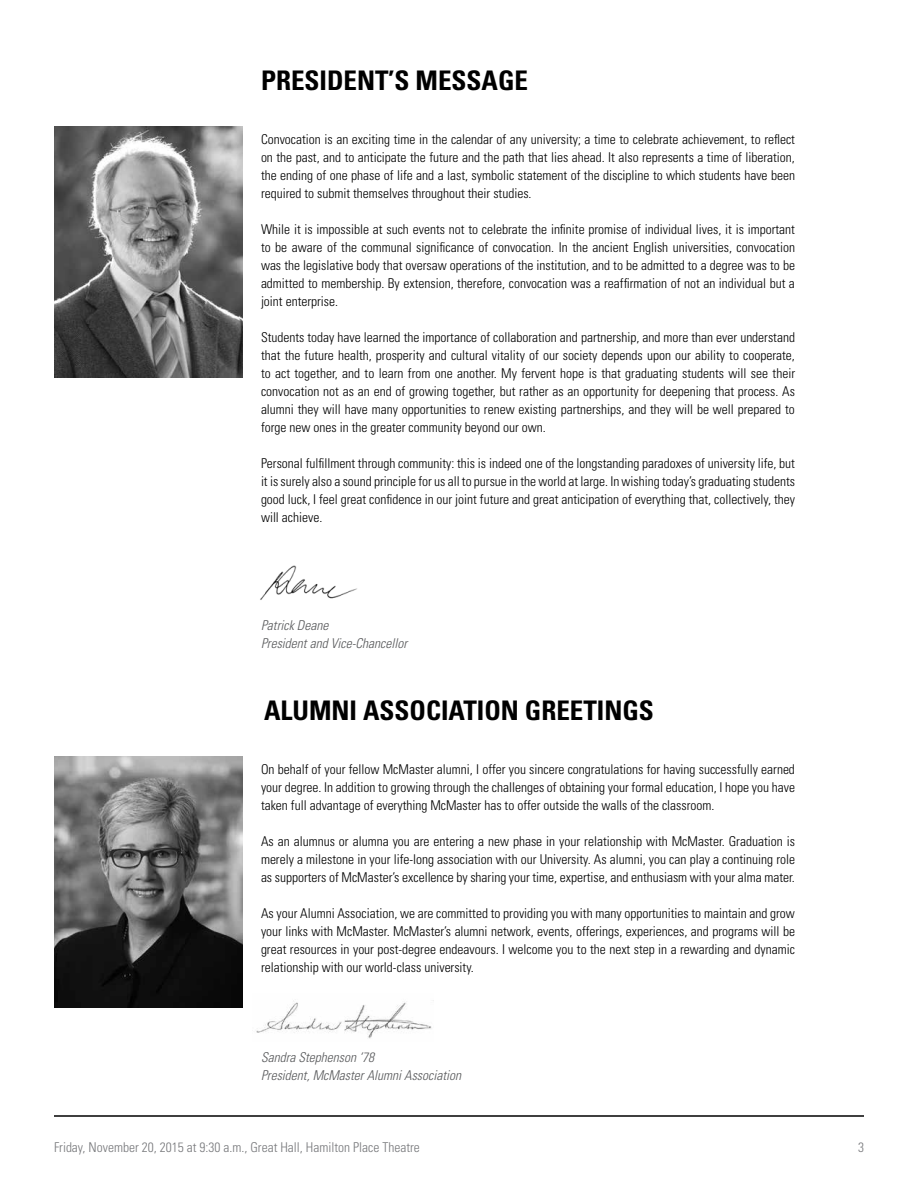
<style>
.page{position:relative;width:918px;height:1188px;background:#fff}
.page>*{position:absolute;margin:0;border:0;box-sizing:border-box;transform-origin:0 0}
.t1{font:700 condensed 27px "Univers LT Std";color:#000}
.t2{font:300 condensed 13.5px/18px "Univers LT Std";color:#000;text-align:justify}
.t3{font:italic 300 condensed 13.5px/18px "Univers LT Std";color:#58595b}
.t4{font:300 condensed 13.5px "Univers LT Std";color:#77787b}
</style>
<div class="page">
<hr style="left:54px;top:1115px;width:810px;height:2px;background:#000">
<img style="left:54px;top:126px;width:189px;height:252px">
<img style="left:260px;top:565px;width:97px;height:35px">
<img style="left:54px;top:756px;width:189px;height:252px">
<img style="left:256px;top:1000px;width:178px;height:39px">
<h1 class="t1" style="left:261px;top:64px;width:269px">PRESIDENT’S MESSAGE</h1>
<p class="t2" style="left:261px;top:130px;width:536px">Convocation is an exciting time in the calendar of any university; a time to celebrate achievement, to reflect on the past, and to anticipate the future and the path that lies ahead. It also represents a time of liberation, the ending of one phase of life and a last, symbolic statement of the discipline to which students have been required to submit themselves throughout their studies.</p>
<p class="t2" style="left:261px;top:220px;width:536px">While it is impossible at such events not to celebrate the infinite promise of individual lives, it is important to be aware of the communal significance of convocation. In the ancient English universities, convocation was the legislative body that oversaw operations of the institution, and to be admitted to a degree was to be admitted to membership. By extension, therefore, convocation was a reaffirmation of not an individual but a joint enterprise.</p>
<p class="t2" style="left:261px;top:328px;width:536px">Students today have learned the importance of collaboration and partnership, and more than ever understand that the future health, prosperity and cultural vitality of our society depends upon our ability to cooperate, to act together, and to learn from one another. My fervent hope is that graduating students will see their convocation not as an end of growing together, but rather as an opportunity for deepening that process. As alumni they will have many opportunities to renew existing partnerships, and they will be well prepared to forge new ones in the greater community beyond our own.</p>
<p class="t2" style="left:261px;top:454px;width:536px">Personal fulfillment through community: this is indeed one of the longstanding paradoxes of university life, but it is surely also a sound principle for us all to pursue in the world at large. In wishing today’s graduating students good luck, I feel great confidence in our joint future and great anticipation of everything that, collectively, they will achieve.</p>
<p class="t3" style="left:261px;top:616px;width:148px">Patrick Deane<br>President and Vice-Chancellor</p>
<h1 class="t1" style="left:264px;top:694px;width:391px">ALUMNI ASSOCIATION GREETINGS</h1>
<p class="t2" style="left:261px;top:760px;width:536px">On behalf of your fellow McMaster alumni, I offer you sincere congratulations for having successfully earned your degree. In addition to growing through the challenges of obtaining your formal education, I hope you have taken full advantage of everything McMaster has to offer outside the walls of the classroom.</p>
<p class="t2" style="left:261px;top:832px;width:536px">As an alumnus or alumna you are entering a new phase in your relationship with McMaster. Graduation is merely a milestone in your life-long association with our University. As alumni, you can play a continuing role as supporters of McMaster’s excellence by sharing your time, expertise, and enthusiasm with your alma mater.</p>
<p class="t2" style="left:261px;top:904px;width:536px">As your Alumni Association, we are committed to providing you with many opportunities to maintain and grow your links with McMaster. McMaster’s alumni network, events, offerings, experiences, and programs will be great resources in your post-degree endeavours. I welcome you to the next step in a rewarding and dynamic relationship with our world-class university.</p>
<p class="t3" style="left:261px;top:1048px;width:202px">Sandra Stephenson ‘78<br>President, McMaster Alumni Association</p>
<p class="t4" style="left:54px;top:1139px;width:367px">Friday, November 20, 2015 at 9:30 a.m., Great Hall, Hamilton Place Theatre</p>
<p class="t4" style="left:858px;top:1139px;width:7px">3</p>
</div>
